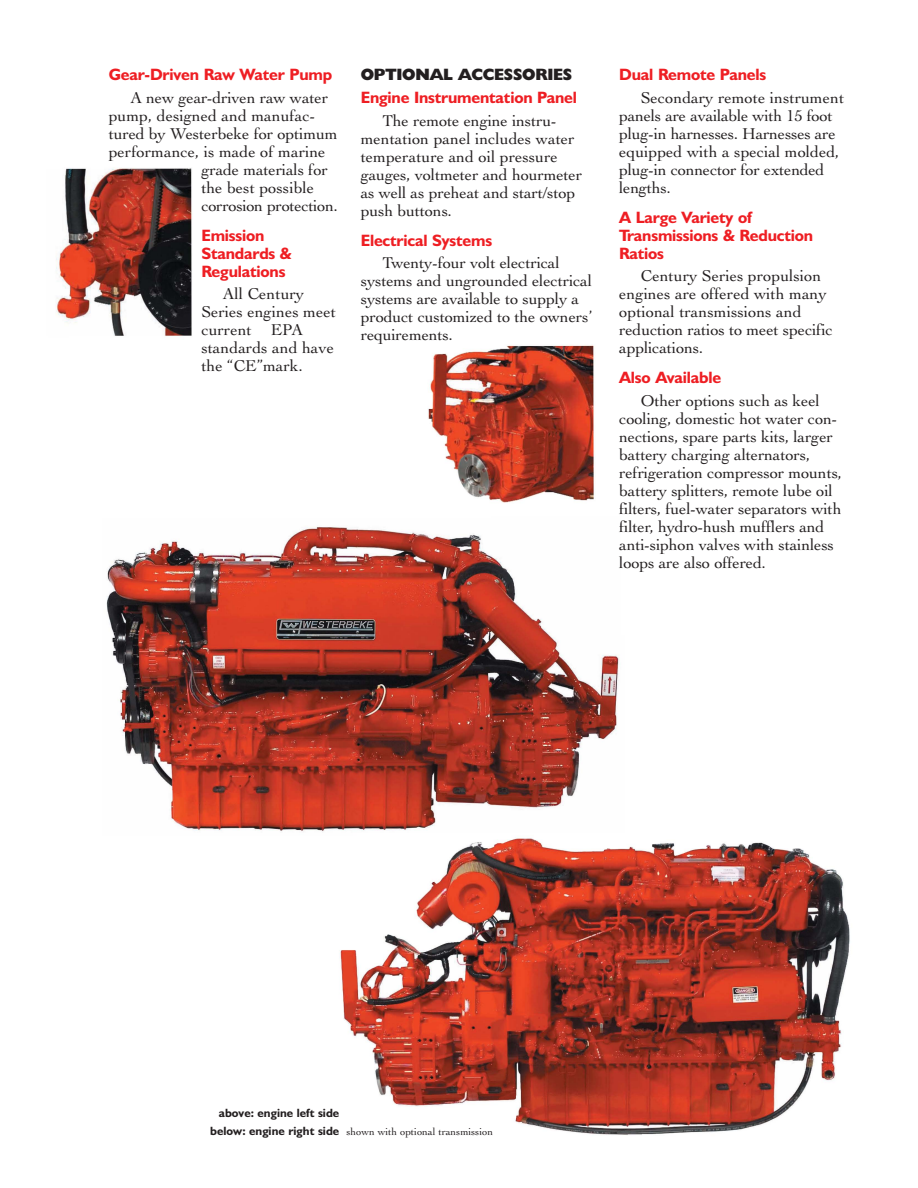
<style>
.page{position:relative;width:918px;height:1188px;background:#fff}
.page>*{position:absolute;margin:0;border:0;box-sizing:border-box;transform-origin:0 0}
.t1{font:16.5px/18px "Cochin";letter-spacing:-.01em;color:#231f20}
.t2{font:700 16.5px/18px "Humanist 521 BT";letter-spacing:-.01em;color:#ee1e23}
.t3{font:800 16.5px "Humanist 521 BT";letter-spacing:-.015em;color:#231f20}
.t4{font:700 12px "Humanist 521 BT";color:#231f20}
.t5{font:10.5px "Cochin";color:#231f20}
.s1{font-family:"Humanist 521 BT";font-weight:700;font-size:12px}
</style>
<div class="page">
<img style="left:56px;top:168px;width:794px;height:967px">
<p class="t2" style="left:109px;top:68px;width:225px">Gear-Driven Raw Water Pump</p>
<p class="t1" style="left:130px;top:90px;width:199px">A new gear-driven raw water</p>
<p class="t1" style="left:109px;top:108px;width:208px">pump, designed and manufac-</p>
<p class="t1" style="left:109px;top:126px;width:230px">tured by Westerbeke for optimum</p>
<p class="t1" style="left:109px;top:144px;width:218px">performance, is made of marine</p>
<p class="t1" style="left:201px;top:162px;width:128px">grade materials for</p>
<p class="t1" style="left:201px;top:180px;width:114px">the best possible</p>
<p class="t1" style="left:201px;top:198px;width:138px">corrosion protection.</p>
<p class="t2" style="left:201px;top:228px;width:92px">Emission<br>Standards &amp;<br>Regulations</p>
<p class="t1" style="left:201px;top:286px;width:136px;text-indent:22px">All Century<br>Series engines meet current EPA standards and have the “CE”mark.</p>
<p class="t3" style="left:361px;top:69px;width:213px">OPTIONAL ACCESSORIES</p>
<p class="t2" style="left:361px;top:91px;width:218px">Engine Instrumentation Panel</p>
<p class="t1" style="left:361px;top:113px;width:223px;text-indent:22px">The remote engine instru&shy;mentation panel includes water temperature and oil pressure gauges, voltmeter and hourmeter as well as preheat and start/stop push buttons.</p>
<p class="t2" style="left:361px;top:233px;width:133px">Electrical Systems</p>
<p class="t1" style="left:361px;top:255px;width:233px;text-indent:22px">Twenty-four volt electrical systems and ungrounded electrical systems are available to supply a product customized to the owners’ requirements.</p>
<p class="t2" style="left:619px;top:68px;width:148px">Dual Remote Panels</p>
<p class="t1" style="left:619px;top:90px;width:226px;text-indent:22px">Secondary remote instrument panels are available with 15 foot plug-in harnesses. Harnesses are equipped with a special molded, plug-in connector for extended lengths.</p>
<p class="t2" style="left:619px;top:210px;width:195px">A Large Variety of<br>Transmissions &amp; Reduction<br>Ratios</p>
<p class="t1" style="left:619px;top:268px;width:215px;text-indent:22px">Century Series propulsion engines are offered with many optional transmissions and reduction ratios to meet specific applications.</p>
<p class="t2" style="left:619px;top:371px;width:103px">Also Available</p>
<p class="t1" style="left:619px;top:393px;width:224px;text-indent:22px">Other options such as keel cooling, domestic hot water con&shy;nections, spare parts kits, larger battery charging alternators, refrigeration compressor mounts, battery splitters, remote lube oil filters, fuel-water separators with filter, hydro-hush mufflers and anti-siphon valves with stainless loops are also offered.</p>
<p class="t4" style="left:219px;top:1109px;width:122px">above: engine left side</p>
<p class="t5" style="left:210px;top:1127px;width:284px"><span class="s1">below: engine right side</span> shown with optional transmission</p>
</div>
